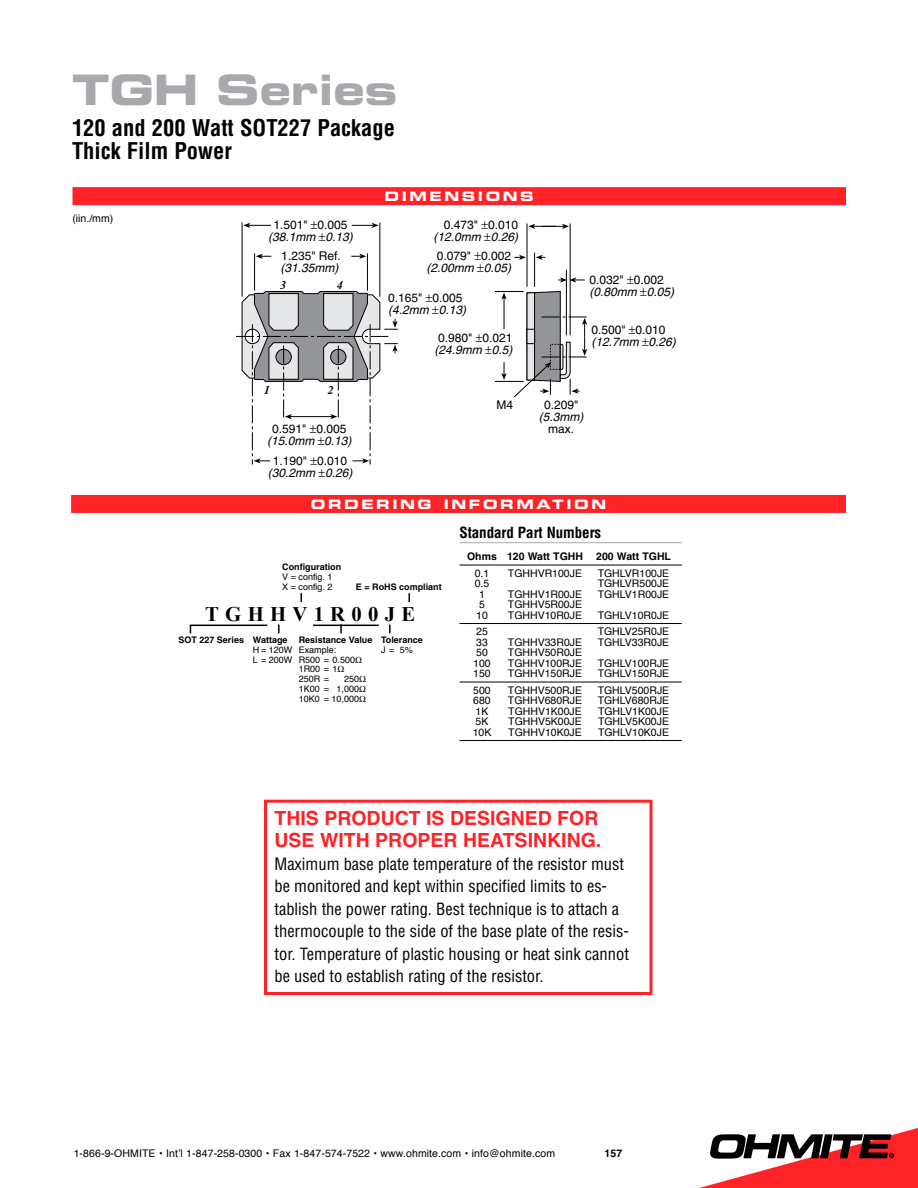
<style>
.page{position:relative;width:918px;height:1188px;background:#fff}
.page>*{position:absolute;margin:0;border:0;box-sizing:border-box;transform-origin:0 0}
.t1{font:42px "Eurostile Bold Extended Two";color:#a7a9ac}
.t2{font:700 condensed 22.5px/22.5px "Helvetica";color:#000}
.t3{font:700 20.7px "Times New Roman";letter-spacing:.305em;color:#000}
.t4{font:700 19.5px/22.5px "Helvetica";color:#ff2227}
.t5{font:condensed 16.5px/22.5px "Helvetica";color:#000}
.t6{font:700 condensed 15px "Helvetica";letter-spacing:-.005em;color:#000}
.t7{font:13.05px "Eurostile Bold Extended Two";letter-spacing:.2em;color:#fff}
.t8{font:italic 12px "Helvetica";color:#000}
.t9{font:12px "Helvetica";color:#000}
.t10{font:italic 700 12px "Times New Roman";color:#000}
.t11{font:10.5px "Helvetica";color:#000}
.t12{font:700 10.5px "Helvetica";color:#000}
.t13{font:9px/9.8px "Helvetica";color:#000}
.t14{font:700 9px "Helvetica";color:#000}
.s1{font-family:"Times New Roman"}
</style>
<div class="page">
<svg style="left:699px;top:1128px;width:219px;height:60px"></svg>
<div style="left:72px;top:187px;width:774px;height:18px;background:#ff2227"></div>
<div style="left:71px;top:495px;width:775px;height:18px;background:#ff2227"></div>
<hr style="left:242px;top:222px;width:1px;height:75px;background:#000">
<hr style="left:379px;top:222px;width:1px;height:75px;background:#000">
<svg style="left:243px;top:223px;width:28px;height:5px"></svg>
<svg style="left:352px;top:223px;width:27px;height:5px"></svg>
<hr style="left:254px;top:253px;width:1px;height:38px;background:#000">
<svg style="left:256px;top:254px;width:15px;height:5px"></svg>
<hr style="left:367px;top:253px;width:1px;height:38px;background:#000">
<svg style="left:351px;top:254px;width:15px;height:5px"></svg>
<hr style="left:527px;top:223px;width:1px;height:64px;background:#000">
<hr style="left:570px;top:223px;width:1px;height:112px;background:#000">
<svg style="left:528px;top:224px;width:41px;height:5px"></svg>
<hr style="left:566px;top:270px;width:1px;height:65px;background:#000">
<svg style="left:558px;top:277px;width:27px;height:6px"></svg>
<hr style="left:534px;top:253px;width:1px;height:34px;background:#000">
<svg style="left:536px;top:255px;width:9px;height:5px"></svg>
<svg style="left:514px;top:255px;width:12px;height:5px"></svg>
<svg style="left:408px;top:594px;width:2px;height:7px"></svg>
<svg style="left:189px;top:593px;width:202px;height:41px"></svg>
<hr style="left:460px;top:542px;width:222px;height:1px;background:#a7a9ac">
<hr style="left:460px;top:565px;width:222px;height:1px;background:#000">
<hr style="left:460px;top:623px;width:222px;height:1px;background:#000">
<hr style="left:460px;top:682px;width:222px;height:1px;background:#000">
<hr style="left:460px;top:740px;width:222px;height:1px;background:#000">
<div style="left:264px;top:800px;width:388px;height:195px;border:3px solid #ff2227"></div>
<svg style="left:236px;top:291px;width:162px;height:174px"></svg>
<svg style="left:494px;top:291px;width:96px;height:106px"></svg>
<h1 class="t1" style="left:72px;top:60px;width:327px">TGH SERIES</h1>
<h2 class="t2" style="left:72px;top:117px;width:325px">120 and 200 Watt SOT227 Package<br>Thick Film Power</h2>
<p class="t11" style="left:72px;top:210px;width:42px">(iin./mm)</p>
<p class="t9" style="left:273px;top:218px;width:76px">1.501" 0.005</p>
<p class="t8" style="left:268px;top:230px;width:86px">(38.1mm 0.13)</p>
<p class="t9" style="left:281px;top:249px;width:61px">1.235" Ref.</p>
<p class="t8" style="left:280px;top:261px;width:60px">(31.35mm)</p>
<p class="t10" style="left:280px;top:276px;width:7px">3</p>
<p class="t10" style="left:337px;top:276px;width:7px">4</p>
<p class="t10" style="left:264px;top:382px;width:7px">1</p>
<p class="t10" style="left:328px;top:382px;width:7px">2</p>
<p class="t9" style="left:272px;top:422px;width:76px">0.591" 0.005</p>
<p class="t8" style="left:267px;top:434px;width:86px">(15.0mm 0.13)</p>
<p class="t9" style="left:273px;top:454px;width:76px">1.190" 0.010</p>
<p class="t8" style="left:268px;top:466px;width:86px">(30.2mm 0.26)</p>
<p class="t7" style="left:385px;top:187px;width:151px">D IMENSIONS</p>
<p class="t9" style="left:444px;top:218px;width:76px">0.473" 0.010</p>
<p class="t8" style="left:434px;top:230px;width:86px">(12.0mm 0.26)</p>
<p class="t9" style="left:437px;top:249px;width:76px">0.079" 0.002</p>
<p class="t8" style="left:427px;top:261px;width:86px">(2.00mm 0.05)</p>
<p class="t9" style="left:388px;top:291px;width:76px">0.165" 0.005</p>
<p class="t8" style="left:388px;top:303px;width:79px">(4.2mm 0.13)</p>
<p class="t9" style="left:438px;top:331px;width:76px">0.980" 0.021</p>
<p class="t8" style="left:435px;top:343px;width:79px">(24.9mm 0.5)</p>
<p class="t9" style="left:496px;top:398px;width:18px">M4</p>
<p class="t9" style="left:589px;top:273px;width:76px">0.032" 0.002</p>
<p class="t8" style="left:589px;top:285px;width:86px">(0.80mm 0.05)</p>
<p class="t9" style="left:591px;top:323px;width:76px">0.500" 0.010</p>
<p class="t8" style="left:591px;top:335px;width:86px">(12.7mm 0.26)</p>
<p class="t9" style="left:544px;top:398px;width:36px">0.209"</p>
<p class="t8" style="left:539px;top:410px;width:46px">(5.3mm)</p>
<p class="t9" style="left:548px;top:422px;width:28px">max.</p>
<p class="t7" style="left:311px;top:495px;width:297px">ORD ERING INFORMATION</p>
<p class="t14" style="left:282px;top:562px;width:60px">Configuration</p>
<p class="t13" style="left:282px;top:572px;width:52px">V = config. 1<br>X = config. 2</p>
<p class="t14" style="left:356px;top:581px;width:87px">E = RoHS compliant</p>
<h3 class="t3" style="left:205px;top:600px;width:211px">TGHHV1R00JE</h3>
<p class="t14" style="left:253px;top:634px;width:36px">Wattage</p>
<p class="t13" style="left:253px;top:645px;width:41px">H = 120W<br>L = 200W</p>
<p class="t14" style="left:178px;top:634px;width:67px">SOT 227 Series</p>
<p class="t14" style="left:381px;top:634px;width:43px">Tolerance</p>
<p class="t13" style="left:381px;top:645px;width:33px">J= 5%</p>
<p class="t14" style="left:299px;top:634px;width:75px">Resistance Value</p>
<p class="t13" style="left:299px;top:645px;width:65px">Example:<br>R500 = 0.500<span class="s1">Ω<br></span>1R00 = 1<span class="s1">Ω<br></span>250R =</p>
<p class="t13" style="left:299px;top:674px;width:69px;text-align:justify;text-indent:45px">250<span class="s1">Ω </span>1K00 = 1,000<span class="s1">Ω </span>10K0 = 10,000<span class="s1">Ω</span></p>
<h3 class="t6" style="left:460px;top:523px;width:143px">Standard Part Numbers</h3>
<p class="t12" style="left:467px;top:550px;width:117px">Ohms 120 Watt TGHH</p>
<p class="t12" style="left:596px;top:550px;width:76px">200 Watt TGHL</p>
<p class="t11" style="left:475px;top:565px;width:16px">0.1</p>
<p class="t11" style="left:508px;top:565px;width:76px">TGHHVR100JE</p>
<p class="t11" style="left:598px;top:565px;width:73px">TGHLVR100JE</p>
<p class="t11" style="left:475px;top:576px;width:16px">0.5</p>
<p class="t11" style="left:598px;top:576px;width:73px">TGHLVR500JE</p>
<p class="t11" style="left:479px;top:586px;width:7px">1</p>
<p class="t11" style="left:508px;top:586px;width:76px">TGHHV1R00JE</p>
<p class="t11" style="left:598px;top:586px;width:73px">TGHLV1R00JE</p>
<p class="t11" style="left:479px;top:597px;width:7px">5</p>
<p class="t11" style="left:508px;top:597px;width:76px">TGHHV5R00JE</p>
<p class="t11" style="left:476px;top:607px;width:13px">10</p>
<p class="t11" style="left:508px;top:607px;width:76px">TGHHV10R0JE</p>
<p class="t11" style="left:598px;top:607px;width:73px">TGHLV10R0JE</p>
<p class="t11" style="left:476px;top:624px;width:13px">25</p>
<p class="t11" style="left:598px;top:624px;width:73px">TGHLV25R0JE</p>
<p class="t11" style="left:476px;top:634px;width:13px">33</p>
<p class="t11" style="left:508px;top:634px;width:76px">TGHHV33R0JE</p>
<p class="t11" style="left:598px;top:634px;width:73px">TGHLV33R0JE</p>
<p class="t11" style="left:476px;top:645px;width:13px">50</p>
<p class="t11" style="left:508px;top:645px;width:76px">TGHHV50R0JE</p>
<p class="t11" style="left:473px;top:655px;width:19px">100</p>
<p class="t11" style="left:508px;top:655px;width:76px">TGHHV100RJE</p>
<p class="t11" style="left:598px;top:655px;width:73px">TGHLV100RJE</p>
<p class="t11" style="left:473px;top:666px;width:19px">150</p>
<p class="t11" style="left:508px;top:666px;width:76px">TGHHV150RJE</p>
<p class="t11" style="left:598px;top:666px;width:73px">TGHLV150RJE</p>
<p class="t11" style="left:473px;top:682px;width:19px">500</p>
<p class="t11" style="left:508px;top:682px;width:76px">TGHHV500RJE</p>
<p class="t11" style="left:598px;top:682px;width:73px">TGHLV500RJE</p>
<p class="t11" style="left:473px;top:693px;width:19px">680</p>
<p class="t11" style="left:508px;top:693px;width:76px">TGHHV680RJE</p>
<p class="t11" style="left:598px;top:693px;width:73px">TGHLV680RJE</p>
<p class="t11" style="left:476px;top:703px;width:14px">1K</p>
<p class="t11" style="left:508px;top:703px;width:75px">TGHHV1K00JE</p>
<p class="t11" style="left:598px;top:703px;width:73px">TGHLV1K00JE</p>
<p class="t11" style="left:476px;top:714px;width:14px">5K</p>
<p class="t11" style="left:508px;top:714px;width:75px">TGHHV5K00JE</p>
<p class="t11" style="left:598px;top:714px;width:73px">TGHLV5K00JE</p>
<p class="t11" style="left:473px;top:724px;width:20px">10K</p>
<p class="t11" style="left:508px;top:724px;width:75px">TGHHV10K0JE</p>
<p class="t11" style="left:598px;top:724px;width:73px">TGHLV10K0JE</p>
<h3 class="t4" style="left:274px;top:806px;width:328px">THIS PRODUCT IS DESIGNED FOR<br>USE WITH PROPER HEATSINKING.</h3>
<p class="t5" style="left:274px;top:852px;width:356px">Maximum base plate temperature of the resistor must be monitored and kept within specified limits to es&shy;tablish the power rating. Best technique is to attach a thermocouple to the side of the base plate of the resis&shy;tor. Temperature of plastic housing or heat sink cannot be used to establish rating of the resistor.</p>
<p class="t11" style="left:74px;top:1145px;width:483px">1-866-9-OHMITE • Int’l 1-847-258-0300 • Fax 1-847-574-7522 • www.ohmite.com • info@ohmite.com</p>
<p class="t12" style="left:604px;top:1147px;width:19px">157</p>
</div>
